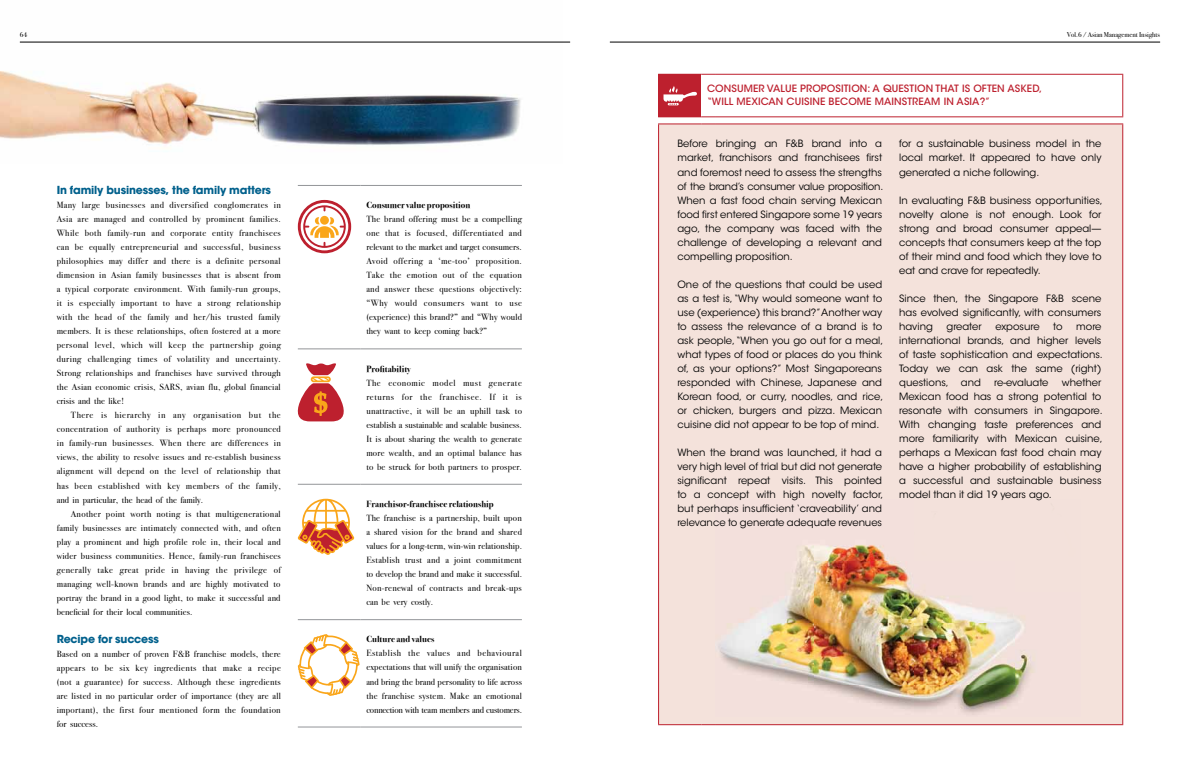
<style>
.page{position:relative;width:1180px;height:772px;background:#fff}
.page>*{position:absolute;margin:0;border:0;box-sizing:border-box;transform-origin:0 0}
.t1{font:700 11px "ITC Avant Garde Std";letter-spacing:-.015em;color:#00608c}
.t2{font:10px/14px "ITC Avant Garde Std";color:#000;text-align:justify}
.t3{font:500 10px/13px "ITC Avant Garde Std";letter-spacing:.01em;color:#bd202e}
.t4{font:9px/14px "Bodoni Svty Two ITCTT Book";letter-spacing:.02em;color:#000;text-align:justify}
.t5{font:9px "Bodoni Svty Two ITCTT Bold";letter-spacing:.005em;color:#000}
.t6{font:7px "Bodoni Svty Two ITCTT Book";color:#000}
</style>
<div class="page">
<hr style="left:298px;top:185px;width:62px;height:1px;background:#939598">
<hr style="left:360px;top:185px;width:162px;height:1px;background:#939598">
<hr style="left:298px;top:348px;width:62px;height:1px;background:#939598">
<hr style="left:360px;top:348px;width:162px;height:1px;background:#939598">
<hr style="left:298px;top:483px;width:62px;height:1px;background:#939598">
<hr style="left:360px;top:483px;width:162px;height:1px;background:#939598">
<hr style="left:298px;top:619px;width:62px;height:1px;background:#939598">
<hr style="left:360px;top:619px;width:162px;height:1px;background:#939598">
<hr style="left:298px;top:726px;width:62px;height:1px;background:#939598">
<hr style="left:360px;top:726px;width:162px;height:1px;background:#939598">
<svg style="left:298px;top:200px;width:53px;height:53px"></svg>
<svg style="left:297px;top:363px;width:47px;height:58px"></svg>
<svg style="left:298px;top:498px;width:56px;height:56px"></svg>
<svg style="left:298px;top:634px;width:61px;height:61px"></svg>
<img style="left:0;top:41px;width:562px;height:105px">
<div style="left:658px;top:74px;width:43px;height:43px;background:#bd202e"></div>
<div style="left:658px;top:124px;width:464px;height:600px;background:#f4e2db"></div>
<hr style="left:658px;top:123px;width:43px;height:1px;background:#bd202e">
<hr style="left:658px;top:124px;width:1px;height:599px;background:#bd202e">
<svg style="left:701px;top:123px;width:14px;height:1px"></svg>
<hr style="left:715px;top:123px;width:408px;height:1px;background:#bd202e">
<hr style="left:1122px;top:124px;width:1px;height:599px;background:#bd202e">
<hr style="left:658px;top:723px;width:43px;height:1px;background:#bd202e">
<hr style="left:715px;top:723px;width:408px;height:1px;background:#bd202e">
<svg style="left:701px;top:74px;width:14px;height:1px"></svg>
<hr style="left:715px;top:74px;width:408px;height:1px;background:#bd202e">
<svg style="left:701px;top:116px;width:14px;height:1px"></svg>
<hr style="left:715px;top:116px;width:408px;height:1px;background:#bd202e">
<hr style="left:1122px;top:75px;width:1px;height:41px;background:#bd202e">
<svg style="left:663px;top:86px;width:34px;height:19px"></svg>
<img style="left:718px;top:545px;width:315px;height:170px">
<hr style="left:609px;top:42px;width:550px;height:1px;background:#000">
<hr style="left:20px;top:42px;width:550px;height:1px;background:#000">
<p class="t6" style="left:20px;top:29px;width:9px">64</p>
<p class="t6" style="left:1066px;top:29px;width:95px">Vol.6 / Asian Management Insights</p>
<p class="t1" style="left:57px;top:183px;width:216px">In family businesses, the family matters</p>
<p class="t4" style="left:57px;top:197px;width:226px">Many large businesses and diversified conglomerates in Asia are managed and controlled by prominent families.<br>While both family-run and corporate entity franchisees can be equally entrepreneurial and successful, business philosophies may differ and there is a definite personal dimension in Asian family businesses that is absent from a typical corporate environment. With family-run groups, it is especially important to have a strong relationship with the head of the family and her/his trusted family members. It is these relationships, often fostered at a more personal level, which will keep the partnership going during challenging times of volatility and uncertainty.<br>Strong relationships and franchises have survived through the Asian economic crisis, SARS, avian flu, global financial crisis and the like!</p>
<p class="t4" style="left:57px;top:407px;width:226px;text-indent:14px">There is hierarchy in any organisation but the concentration of authority is perhaps more pronounced in family-run businesses. When there are differences in views, the ability to resolve issues and re-establish business alignment will depend on the level of relationship that has been established with key members of the family, and in particular, the head of the family.</p>
<p class="t4" style="left:57px;top:505px;width:225px;text-indent:14px">Another point worth noting is that multigenerational family businesses are intimately connected with, and often play a prominent and high profile role in, their local and wider business communities. Hence, family-run franchisees generally take great pride in having the privilege of managing well-known brands and are highly motivated to portray the brand in a good light, to make it successful and beneficial for their local communities.</p>
<p class="t1" style="left:57px;top:631px;width:104px">Recipe for success</p>
<p class="t4" style="left:57px;top:645px;width:226px">Based on a number of proven F&amp;B franchise models, there appears to be six key ingredients that make a recipe (not a guarantee) for success. Although these ingredients are listed in no particular order of importance (they are all important), the first four mentioned form the foundation for success.</p>
<p class="t5" style="left:366px;top:197px;width:106px">Consumer value proposition</p>
<p class="t4" style="left:366px;top:211px;width:157px">The brand offering must be a compelling one that is focused, differentiated and relevant to the market and target consumers.<br>Avoid offering a ‘me-too’ proposition.<br>Take the emotion out of the equation and answer these questions objectively: “Why would consumers want to use (experience) this brand?” and “Why would they want to keep coming back?”</p>
<p class="t5" style="left:366px;top:361px;width:46px">Profitability</p>
<p class="t4" style="left:366px;top:374px;width:157px">The economic model must generate returns for the franchisee. If it is unattractive, it will be an uphill task to establish a sustainable and scalable business.<br>It is about sharing the wealth to generate more wealth, and an optimal balance has to be struck for both partners to prosper.</p>
<p class="t5" style="left:366px;top:496px;width:129px">Franchisor-franchisee relationship</p>
<p class="t4" style="left:366px;top:509px;width:157px">The franchise is a partnership, built upon a shared vision for the brand and shared values for a long-term, win-win relationship.<br>Establish trust and a joint commitment to develop the brand and make it successful.<br>Non-renewal of contracts and break-ups can be very costly.</p>
<p class="t5" style="left:366px;top:631px;width:69px">Culture and values</p>
<p class="t4" style="left:366px;top:645px;width:157px">Establish the values and behavioural expectations that will unify the organisation and bring the brand personality to life across the franchise system. Make an emotional connection with team members and customers.</p>
<p class="t3" style="left:707px;top:82px;width:336px">CONSUMER VALUE PROPOSITION: A QUESTION THAT IS OFTEN ASKED, “WILL MEXICAN CUISINE BECOME MAINSTREAM IN ASIA?”</p>
<p class="t2" style="left:677px;top:137px;width:207px">Before bringing an F&amp;B brand into a market, franchisors and franchisees first and foremost need to assess the strengths of the brand’s consumer value proposition.<br>When a fast food chain serving Mexican food first entered Singapore some 19 years ago, the company was faced with the challenge of developing a relevant and compelling proposition.</p>
<p class="t2" style="left:677px;top:277px;width:207px">One of the questions that could be used as a test is, “Why would someone want to use (experience) this brand?” Another way to assess the relevance of a brand is to ask people, “When you go out for a meal, what types of food or places do you think of, as your options?” Most Singaporeans responded with Chinese, Japanese and Korean food, or curry, noodles, and rice, or chicken, burgers and pizza. Mexican cuisine did not appear to be top of mind.</p>
<p class="t2" style="left:677px;top:445px;width:207px;text-align:left">When the brand was launched, it had a very high level of trial but did not generate significant repeat visits. This pointed to a concept with high novelty factor, but perhaps insufficient ‘craveability’ and relevance to generate adequate revenues</p>
<p class="t2" style="left:899px;top:137px;width:204px">for a sustainable business model in the local market. It appeared to have only generated a niche following.</p>
<p class="t2" style="left:899px;top:193px;width:205px">In evaluating F&amp;B business opportunities, novelty alone is not enough. Look for strong and broad consumer appeal— concepts that consumers keep at the top of their mind and food which they love to eat and crave for repeatedly.</p>
<p class="t2" style="left:899px;top:291px;width:204px">Since then, the Singapore F&amp;B scene has evolved significantly, with consumers having</p>
<p class="t2" style="left:946px;top:319px;width:37px">greater</p>
<p class="t2" style="left:995px;top:319px;width:46px">exposure</p>
<p class="t2" style="left:1053px;top:319px;width:11px">to</p>
<p class="t2" style="left:899px;top:319px;width:205px;text-indent:177px">more international brands, and higher levels of taste sophistication and expectations.<br>Today we can ask the same (right) questions, and</p>
<p class="t2" style="left:899px;top:375px;width:205px;text-align:left;text-indent:163px">whether Mexican food has a strong potential to resonate with consumers in Singapore.<br>With changing taste preferences and more familiarity with Mexican cuisine, perhaps a Mexican fast food chain may have a higher probability of establishing a successful and sustainable business model than it did 19 years ago.</p>
<p class="t2" style="left:994px;top:375px;width:56px">re-evaluate</p>
</div>
